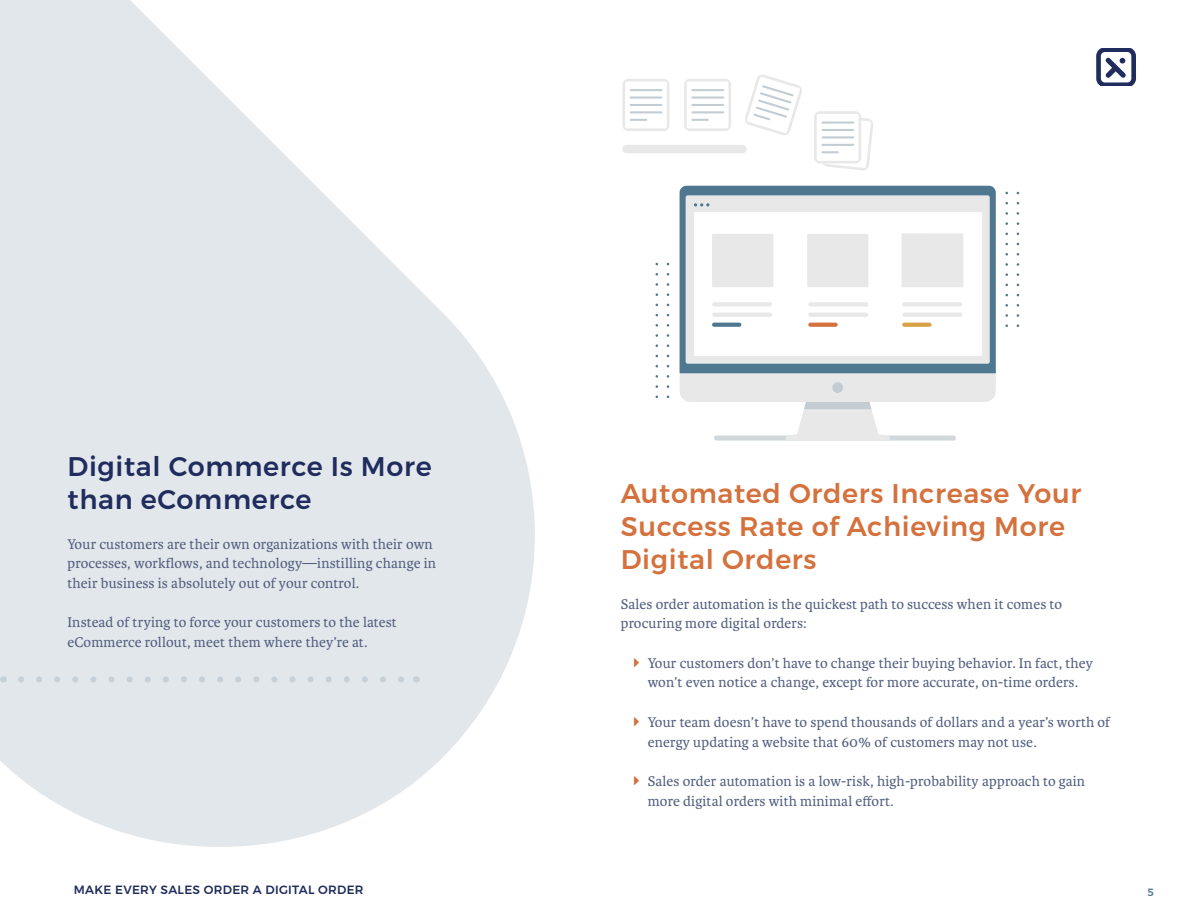
<style>
.page{position:relative;width:1188px;height:918px;background:#fff}
.page>*{position:absolute;margin:0;border:0;box-sizing:border-box;transform-origin:0 0}
.t1{font:500 27px/33px "Montserrat";letter-spacing:.025em;color:#d4713d}
.t2{font:500 27px/33px "Montserrat";letter-spacing:.025em;color:#202c5d}
.t3{font:15px/19.5px "Karmina";letter-spacing:.01em;color:#525f7f}
.t4{font:500 12px "Montserrat";letter-spacing:.025em;color:#202d5d}
.t5{font:500 10.5px "Montserrat";color:#527892}
</style>
<div class="page">
<svg style="left:0;top:0;width:535px;height:847px;fill:#e2e7eb"></svg>
<svg style="left:1096px;top:49px;width:40px;height:37px"></svg>
<svg style="left:21px;top:676px;width:386px;height:6px;background:#dae1e6"></svg>
<div style="left:714px;top:435px;width:242px;height:6px;background:#d1d8db;border-radius:3px"></div>
<div style="left:680px;top:186px;width:316px;height:216px;background:#e8e8e8;border-radius:11px"></div>
<div style="left:680px;top:186px;width:316px;height:187px;background:#507790"></div>
<svg style="left:786px;top:402px;width:104px;height:38px"></svg>
<div style="left:832px;top:382px;width:11px;height:11px;background:#c2ccd2;border-radius:50%"></div>
<div style="left:686px;top:195px;width:304px;height:169px;background:#e8e8e8;border-radius:2px"></div>
<svg style="left:694px;top:203px;width:15px;height:4px"></svg>
<div style="left:694px;top:212px;width:287px;height:143px;background:#fff"></div>
<div style="left:712px;top:234px;width:61px;height:53px;background:#e8e8e8"></div>
<div style="left:807px;top:234px;width:61px;height:53px;background:#e8e8e8"></div>
<div style="left:902px;top:233px;width:61px;height:54px;background:#e8e8e8"></div>
<svg style="left:712px;top:313px;width:60px;height:4px"></svg>
<svg style="left:712px;top:323px;width:29px;height:4px"></svg>
<svg style="left:808px;top:323px;width:30px;height:4px"></svg>
<svg style="left:808px;top:313px;width:60px;height:4px"></svg>
<svg style="left:902px;top:313px;width:60px;height:4px"></svg>
<div style="left:712px;top:302px;width:60px;height:5px;background:#e8e8e8;border-radius:2px"></div>
<div style="left:808px;top:302px;width:60px;height:5px;background:#e8e8e8;border-radius:2px"></div>
<div style="left:902px;top:302px;width:60px;height:5px;background:#e8e8e8;border-radius:2px"></div>
<svg style="left:902px;top:323px;width:30px;height:4px"></svg>
<div style="left:814px;top:111px;width:47px;height:52px;background:#e8e8e8;border-radius:6px"></div>
<div style="left:817px;top:114px;width:42px;height:47px;background:#fff;border-radius:2px"></div>
<svg style="left:821px;top:114px;width:52px;height:56px"></svg>
<svg style="left:745px;top:75px;width:57px;height:60px"></svg>
<div style="left:684px;top:79px;width:47px;height:52px;background:#e8e8e8;border-radius:6px"></div>
<div style="left:687px;top:81px;width:42px;height:47px;background:#fff;border-radius:2px"></div>
<svg style="left:691px;top:89px;width:33px;height:17px"></svg>
<hr style="left:692px;top:111px;width:32px;height:2px;background:#c2ccd2">
<svg style="left:691px;top:119px;width:18px;height:2px"></svg>
<div style="left:622px;top:79px;width:47px;height:52px;background:#e8e8e8;border-radius:6px"></div>
<div style="left:625px;top:81px;width:42px;height:47px;background:#fff;border-radius:2px"></div>
<svg style="left:630px;top:89px;width:32px;height:2px"></svg>
<svg style="left:630px;top:97px;width:32px;height:9px"></svg>
<hr style="left:630px;top:111px;width:32px;height:2px;background:#c2ccd2">
<svg style="left:630px;top:119px;width:17px;height:2px"></svg>
<div style="left:622px;top:145px;width:125px;height:8px;background:#e8e8e8;border-radius:4px"></div>
<svg style="left:1005px;top:192px;width:3px;height:135px"></svg>
<svg style="left:1017px;top:192px;width:2px;height:135px"></svg>
<svg style="left:656px;top:263px;width:2px;height:135px"></svg>
<svg style="left:667px;top:263px;width:2px;height:135px"></svg>
<h1 class="t2" style="left:68px;top:450px;width:366px">Digital Commerce Is More than eCommerce</h1>
<p class="t3" style="left:68px;top:534px;width:370px">Your customers are their own organizations with their own processes, workflows, and technology—instilling change in their business is absolutely out of your control.</p>
<p class="t3" style="left:68px;top:613px;width:331px">Instead of trying to force your customers to the latest eCommerce rollout, meet them where they’re at.</p>
<h1 class="t1" style="left:621px;top:477px;width:462px">Automated Orders Increase Your<br>Success Rate of Achieving More<br>Digital Orders</h1>
<p class="t3" style="left:621px;top:594px;width:443px">Sales order automation is the quickest path to success when it comes to procuring more digital orders:</p>
<p class="t3" style="left:648px;top:653px;width:447px">Your customers don’t have to change their buying behavior. In fact, they won’t even notice a change, except for more accurate, on-time orders.</p>
<p class="t3" style="left:648px;top:713px;width:464px">Your team doesn’t have to spend thousands of dollars and a year’s worth of energy updating a website that 60% of customers may not use.</p>
<p class="t3" style="left:648px;top:772px;width:439px">Sales order automation is a low-risk, high-probability approach to gain more digital orders with minimal effort.</p>
<p class="t4" style="left:74px;top:882px;width:291px">MAKE EVERY SALES ORDER A DIGITAL ORDER</p>
<p class="t5" style="left:1147px;top:886px;width:8px">5</p>
</div>
